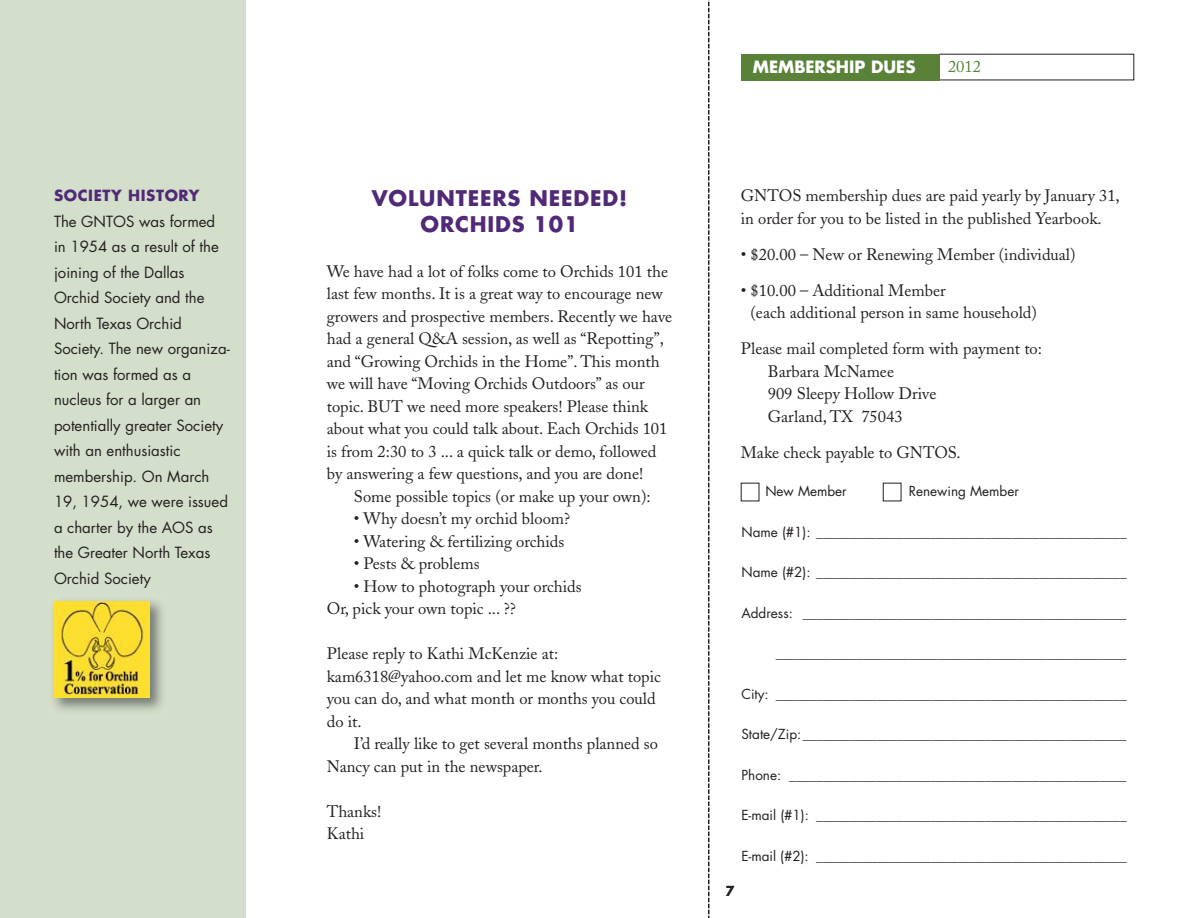
<style>
.page{position:relative;width:1188px;height:918px;background:#fff}
.page>*{position:absolute;margin:0;border:0;box-sizing:border-box;transform-origin:0 0}
.t1{font:700 21px/25.5px "Futura";letter-spacing:.04em;color:#512a77;text-align:center}
.t2{font:16.5px/22.5px "Adobe Caslon";color:#231f20}
.t3{font:700 16.5px "Futura";color:#fff}
.t4{font:16.5px "Adobe Caslon";color:#5a8138}
.t5{font:15px/25.5px "Futura";color:#231f20}
.t6{font:700 15px "Futura";letter-spacing:.04em;color:#512a77}
.t7{font:13.5px "Futura";color:#231f20}
.t8{font:13.5px "Adobe Caslon";color:#231f20}
.t9{font:700 13.5px "Futura";color:#231f20}
.s1{font-family:"Futura"}
</style>
<div class="page">
<div style="left:0;top:0;width:246px;height:918px;background:#d4dfcb"></div>
<div style="left:742px;top:54px;width:198px;height:26px;background:#5a8138"></div>
<svg style="left:740px;top:482px;width:162px;height:20px"></svg>
<img style="left:53px;top:600px;width:110px;height:111px">
<img style="left:54px;top:601px;width:95px;height:97px">
<svg style="left:708px;top:0;width:1px;height:918px"></svg>
<p class="t6" style="left:54px;top:189px;width:147px">SOCIETY HISTORY</p>
<p class="t5" style="left:54px;top:210px;width:177px">The GNTOS was formed in 1954 as a result of the joining of the Dallas<br>Orchid Society and the<br>North Texas Orchid<br>Society. The new organiza&shy;tion was formed as a nucleus for a larger an potentially greater Society with an enthusiastic membership. On March<br>19, 1954, we were issued a charter by the AOS as the Greater North Texas<br>Orchid Society</p>
<p class="t1" style="left:372px;top:188px;width:257px">VOLUNTEERS NEEDED!<br>ORCHIDS 101</p>
<p class="t2" style="left:327px;top:262px;width:347px">We have had a lot of folks come to Orchids 101 the last few months. It is a great way to encourage new growers and prospective members. Recently we have had a general Q&amp;A session, as well as “Repotting”, and “Growing Orchids in the Home”. This month we will have “Moving Orchids Outdoors” as our topic. BUT we need more speakers! Please think about what you could talk about. Each Orchids 101 is from 2:30 to 3 ... a quick talk or demo, followed by answering a few questions, and you are done!</p>
<p class="t2" style="left:354px;top:487px;width:298px">Some possible topics (or make up your own):</p>
<p class="t2" style="left:354px;top:510px;width:218px">• Why doesn’t my orchid bloom?</p>
<p class="t2" style="left:354px;top:532px;width:212px">• Watering &amp; fertilizing orchids</p>
<p class="t2" style="left:354px;top:555px;width:127px">• Pests &amp; problems</p>
<p class="t2" style="left:327px;top:577px;width:256px;text-indent:27px">• How to photograph your orchids<br>Or, pick your own topic ... ??</p>
<p class="t2" style="left:327px;top:645px;width:336px">Please reply to Kathi McKenzie at: kam6318@yahoo.com and let me know what topic you can do, and what month or months you could do it.</p>
<p class="t2" style="left:327px;top:735px;width:333px;text-indent:27px">I’d really like to get several months planned so<br>Nancy can put in the newspaper.</p>
<p class="t2" style="left:327px;top:802px;width:56px">Thanks!<br>Kathi</p>
<p class="t3" style="left:753px;top:59px;width:164px">MEMBERSHIP DUES</p>
<p class="t4" style="left:948px;top:60px;width:34px">2012</p>
<p class="t2" style="left:741px;top:186px;width:380px">GNTOS membership dues are paid yearly by January 31, in order for you to be listed in the published Yearbook.</p>
<p class="t2" style="left:741px;top:245px;width:336px">• $20.00 – New or Renewing Member (individual)</p>
<p class="t2" style="left:751px;top:281px;width:288px;text-indent:-10px">• $10.00 – Additional Member<br>(each additional person in same household)</p>
<p class="t2" style="left:768px;top:339px;width:276px;text-indent:-27px">Please mail completed form with payment to:<br>Barbara McNamee<br>909 Sleepy Hollow Drive<br>Garland, TX 75043</p>
<p class="t2" style="left:741px;top:443px;width:221px">Make check payable to GNTOS.</p>
<p class="t7" style="left:765px;top:485px;width:83px">New Member</p>
<p class="t7" style="left:909px;top:485px;width:111px">Renewing Member</p>
<p class="t7" style="left:741px;top:526px;width:387px">Name (#1): ______________________________________________</p>
<p class="t7" style="left:741px;top:566px;width:387px">Name (#2): ______________________________________________</p>
<p class="t7" style="left:741px;top:607px;width:387px">Address: ________________________________________________</p>
<p class="t7" style="left:776px;top:647px;width:352px">____________________________________________________</p>
<p class="t7" style="left:741px;top:688px;width:387px">City: ____________________________________________________</p>
<p class="t7" style="left:741px;top:728px;width:387px">State/Zip:________________________________________________</p>
<p class="t7" style="left:741px;top:769px;width:387px">Phone: __________________________________________________</p>
<p class="t7" style="left:741px;top:809px;width:387px">E-mail (#1): ______________________________________________</p>
<p class="t8" style="left:741px;top:851px;width:387px"><span class="s1">E-mail (#2):</span> ______________________________________________</p>
<p class="t9" style="left:726px;top:885px;width:11px">7</p>
</div>
